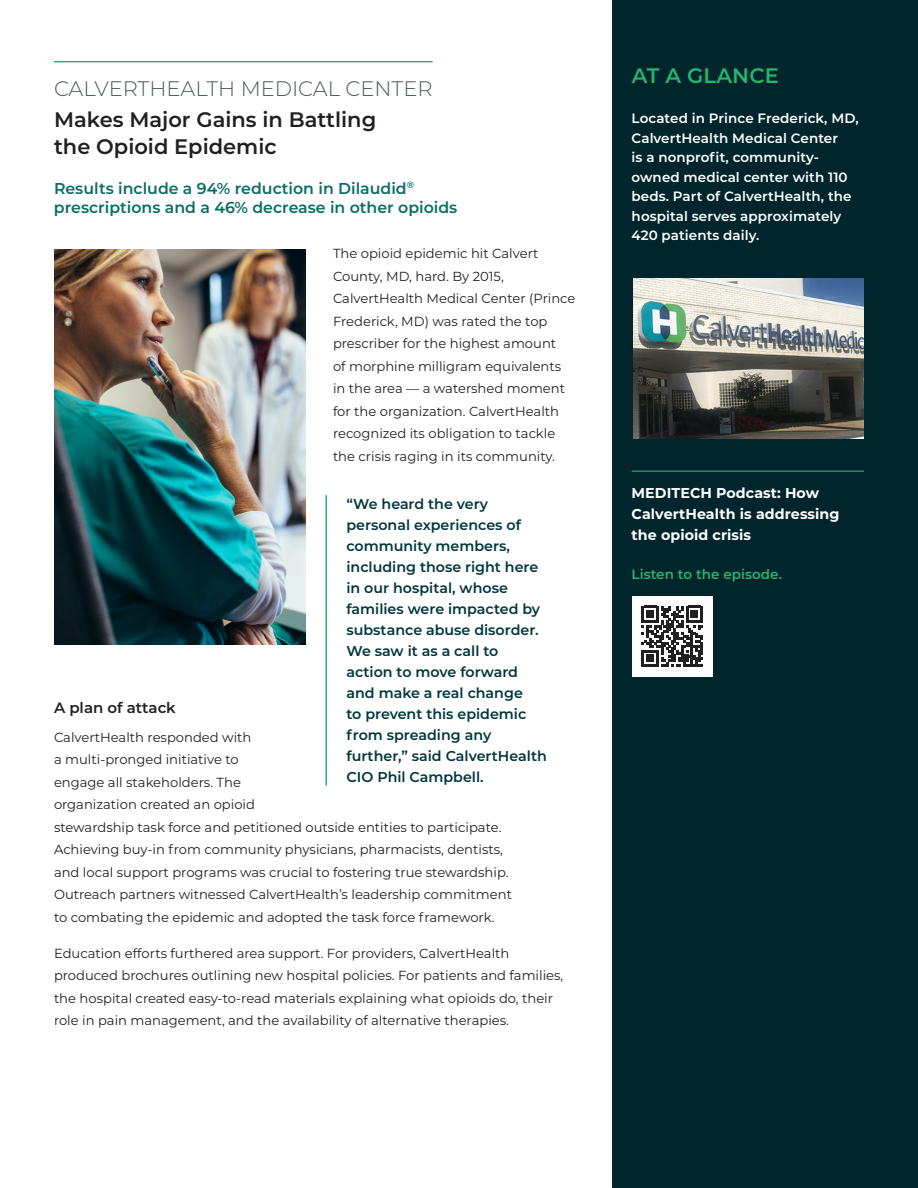
<style>
.page{position:relative;width:918px;height:1188px;background:#fff}
.page>*{position:absolute;margin:0;border:0;box-sizing:border-box;transform-origin:0 0}
.t1{font:600 21px/27px "Montserrat";color:#231f20}
.Hospital{font:300 21px "Montserrat";color:#525759}
.t2{font:600 21px "Montserrat";letter-spacing:.005em;color:#25b56f}
.Green_Subhead{font:600 15.75px/18.9px "Montserrat";color:#0b6e65}
.Success_Story_Dark_S{font:600 15px "Montserrat";color:#231f20}
.Success_Story_Call_O{font:600 14.25px/21px "Montserrat";color:#03363d}
.About_divider{font:700 14.25px/21px "Montserrat";letter-spacing:.005em;color:#fff}
.At_A_Glance_Site_Inf{font:600 13.5px/19.5px "Montserrat";letter-spacing:.005em;color:#fff}
.watch_read_play{font:600 13.5px "Montserrat";letter-spacing:.005em;color:#28b470}
.Paragraph_Text{font:13.2px/22.5px "Montserrat";color:#231f20}
</style>
<div class="page">
<div style="left:612px;top:0;width:306px;height:1188px;background:#00252c"></div>
<hr style="left:54px;top:61px;width:379px;height:1px;background:#28b470">
<hr style="left:326px;top:495px;width:1px;height:290px;background:#28b470">
<img style="left:54px;top:249px;width:252px;height:395px">
<hr style="left:632px;top:471px;width:232px;height:1px;background:#28b46f">
<img style="left:634px;top:279px;width:230px;height:159px">
<div style="left:632px;top:596px;width:81px;height:81px;background:#fff"></div>
<svg style="left:642px;top:606px;width:61px;height:61px"></svg>
<p class="Hospital" style="left:54px;top:74px;width:380px">CALVERTHEALTH MEDICAL CENTER</p>
<p class="t1" style="left:54px;top:105px;width:324px">Makes Major Gains in Battling the Opioid Epidemic</p>
<p class="Green_Subhead" style="left:54px;top:178px;width:405px">Results include a 94% reduction in Dilaudid<sup>® </sup>prescriptions and a 46% decrease in other opioids</p>
<p class="Paragraph_Text" style="left:333px;top:242px;width:244px">The opioid epidemic hit Calvert County, MD, hard. By 2015, CalvertHealth Medical Center (Prince Frederick, MD) was rated the top prescriber for the highest amount<br>of morphine milligram equivalents in the area — a watershed moment for the organization. CalvertHealth recognized its obligation to tackle the crisis raging in its community.</p>
<p class="Success_Story_Call_O" style="left:346px;top:493px;width:202px">“We heard the very personal experiences of community members, including those right here in our hospital, whose families were impacted by substance abuse disorder.<br>We saw it as a call to action to move forward and make a real change<br>to prevent this epidemic from spreading any further,” said CalvertHealth<br>CIO Phil Campbell.</p>
<p class="Success_Story_Dark_S" style="left:54px;top:697px;width:123px">A plan of attack</p>
<p class="Paragraph_Text" style="left:54px;top:725px;width:460px">CalvertHealth responded with<br>a multi-pronged initiative to<br>engage all stakeholders. The<br>organization created an opioid<br>stewardship task force and petitioned outside entities to participate.<br>Achieving buy-in from community physicians, pharmacists, dentists, and local support programs was crucial to fostering true stewardship.<br>Outreach partners witnessed CalvertHealth’s leadership commitment to combating the epidemic and adopted the task force framework.</p>
<p class="Paragraph_Text" style="left:54px;top:941px;width:511px">Education efforts furthered area support. For providers, CalvertHealth produced brochures outlining new hospital policies. For patients and families, the hospital created easy-to-read materials explaining what opioids do, their role in pain management, and the availability of alternative therapies.</p>
<h1 class="t2" style="left:632px;top:61px;width:148px">AT A GLANCE</h1>
<p class="At_A_Glance_Site_Inf" style="left:632px;top:108px;width:229px">Located in Prince Frederick, MD,<br>CalvertHealth Medical Center<br>is a nonprofit, community&shy;owned medical center with 110 beds. Part of CalvertHealth, the hospital serves approximately<br>420 patients daily.</p>
<p class="About_divider" style="left:632px;top:481px;width:210px">MEDITECH Podcast: How<br>CalvertHealth is addressing the opioid crisis</p>
<p class="watch_read_play" style="left:632px;top:565px;width:152px">Listen to the episode.</p>
</div>
